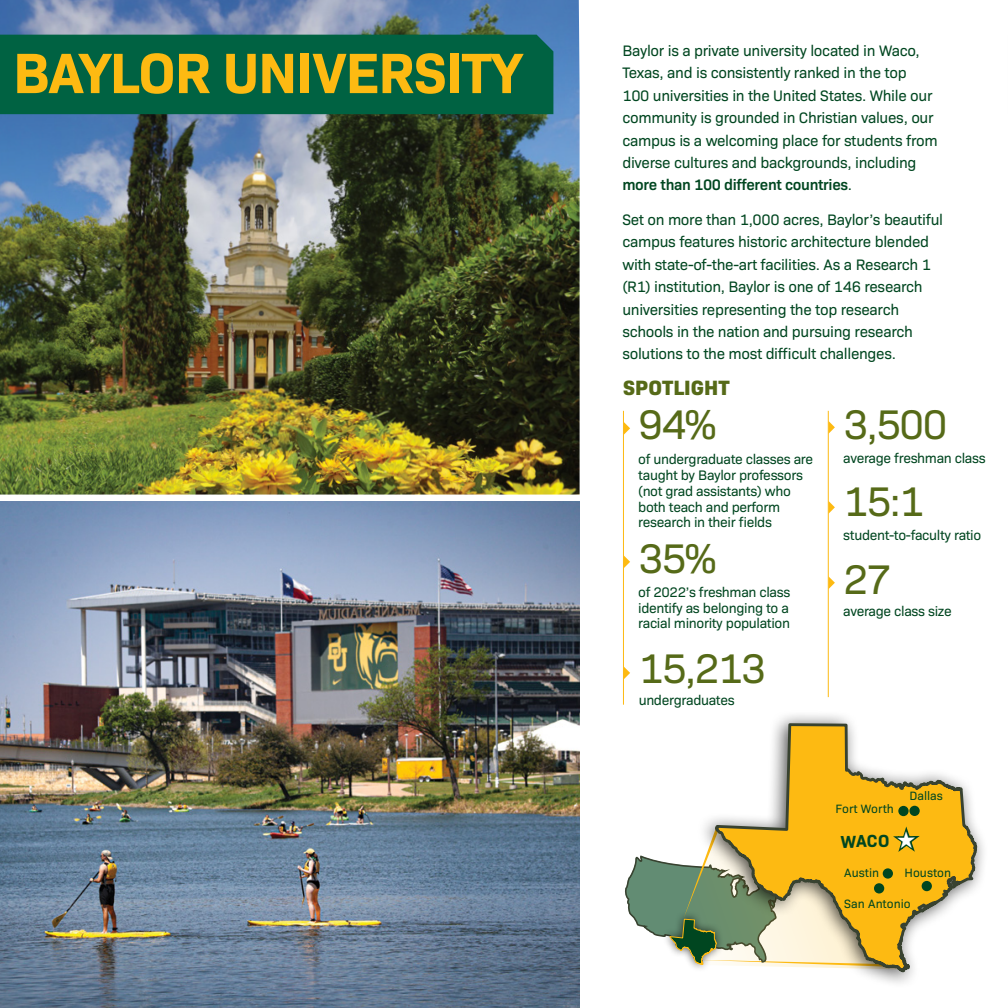
<style>
.page{position:relative;width:1008px;height:1008px;background:#fff}
.page>*{position:absolute;margin:0;border:0;box-sizing:border-box;transform-origin:0 0}
.Page_head{font:700 57.75px "Bio Sans";letter-spacing:-.02em;color:#fdba12}
.Ranking_Number{font:42px "Bio Sans";letter-spacing:-.05em;color:#566a18}
.Body_Head_1_green{font:800 21px "Bio Sans";color:#566a18}
.t1{font:700 17.68px "Bio Sans";color:#004620}
.Body_green{font:15.4px/22.4px "Bio Sans";letter-spacing:-.02em;color:#004620}
.Ranking_Text_green{font:14px/15.8px "Bio Sans";letter-spacing:-.025em;color:#004620}
.t2{font:12.25px "Bio Sans";color:#004620}
.s1{font-weight:600}
</style>
<div class="page">
<img style="left:0;top:0;width:580px;height:495px">
<div style="left:0;top:35px;width:553px;height:79px;background:#006242"></div>
<hr style="left:623px;top:411px;width:1px;height:294px;background:#fdba12">
<svg style="left:624px;top:667px;width:6px;height:12px"></svg>
<svg style="left:624px;top:422px;width:6px;height:13px"></svg>
<svg style="left:624px;top:555px;width:6px;height:13px"></svg>
<svg style="left:829px;top:577px;width:6px;height:12px"></svg>
<svg style="left:829px;top:501px;width:6px;height:12px"></svg>
<svg style="left:829px;top:421px;width:6px;height:12px"></svg>
<hr style="left:828px;top:411px;width:1px;height:286px;background:#fdba12">
<svg style="left:625px;top:855px;width:72px;height:114px"></svg>
<div style="left:697px;top:710px;width:291px;height:279px;background:#000;opacity:.66"></div>
<svg style="left:713px;top:722px;width:267px;height:266px"></svg>
<div style="left:909px;top:806px;width:11px;height:10px;background:#004620;border-radius:50%"></div>
<div style="left:874px;top:883px;width:10px;height:11px;background:#004620;border-radius:50%"></div>
<div style="left:922px;top:881px;width:10px;height:10px;background:#004620;border-radius:50%"></div>
<div style="left:883px;top:868px;width:10px;height:11px;background:#004620;border-radius:50%"></div>
<div style="left:898px;top:806px;width:11px;height:10px;background:#004620;border-radius:50%"></div>
<img style="left:0;top:501px;width:580px;height:507px">
<p class="Page_head" style="left:13px;top:29px;width:511px">BAYLOR UNIVERSITY</p>
<p class="Body_green" style="left:622px;top:38px;width:317px">Baylor is a private university located in Waco, Texas, and is consistently ranked in the top 100 universities in the United States. While our community is grounded in Christian values, our campus is a welcoming place for students from diverse cultures and backgrounds, including <span class="s1">more than 100 different countries</span>.</p>
<p class="Body_green" style="left:622px;top:207px;width:322px">Set on more than 1,000 acres, Baylor’s beautiful campus features historic architecture blended with state-of-the-art facilities. As a Research 1 (R1) institution, Baylor is one of 146 research universities representing the top research schools in the nation and pursuing research solutions to the most difficult challenges.</p>
<p class="Body_Head_1_green" style="left:623px;top:371px;width:108px">SPOTLIGHT</p>
<p class="Ranking_Number" style="left:638px;top:393px;width:80px">94%</p>
<p class="Ranking_Text_green" style="left:638px;top:451px;width:177px">of undergraduate classes are taught by Baylor professors (not grad assistants) who both teach and perform research in their fields</p>
<p class="Ranking_Number" style="left:843px;top:393px;width:106px">3,500</p>
<p class="Ranking_Text_green" style="left:843px;top:449px;width:144px">average freshman class</p>
<p class="Ranking_Number" style="left:843px;top:471px;width:83px">15:1</p>
<p class="Ranking_Text_green" style="left:843px;top:526px;width:139px">student-to-faculty ratio</p>
<p class="Ranking_Number" style="left:638px;top:528px;width:80px">35%</p>
<p class="Ranking_Number" style="left:843px;top:548px;width:50px">27</p>
<p class="Ranking_Text_green" style="left:638px;top:583px;width:154px;text-align:justify">of 2022’s freshman class identify as belonging to a racial minority population</p>
<p class="Ranking_Text_green" style="left:843px;top:602px;width:110px">average class size</p>
<p class="Ranking_Number" style="left:639px;top:638px;width:129px">15,213</p>
<p class="Ranking_Text_green" style="left:639px;top:691px;width:98px">undergraduates</p>
<p class="t2" style="left:836px;top:800px;width:60px">Fort Worth</p>
<p class="t2" style="left:909px;top:787px;width:35px">Dallas</p>
<p class="t1" style="left:840px;top:828px;width:77px;rotate:-1deg">WACO ★</p>
<p class="t2" style="left:844px;top:863px;width:36px">Austin</p>
<p class="t2" style="left:905px;top:863px;width:48px">Houston</p>
<p class="t2" style="left:844px;top:895px;width:68px">San Antonio</p>
</div>
